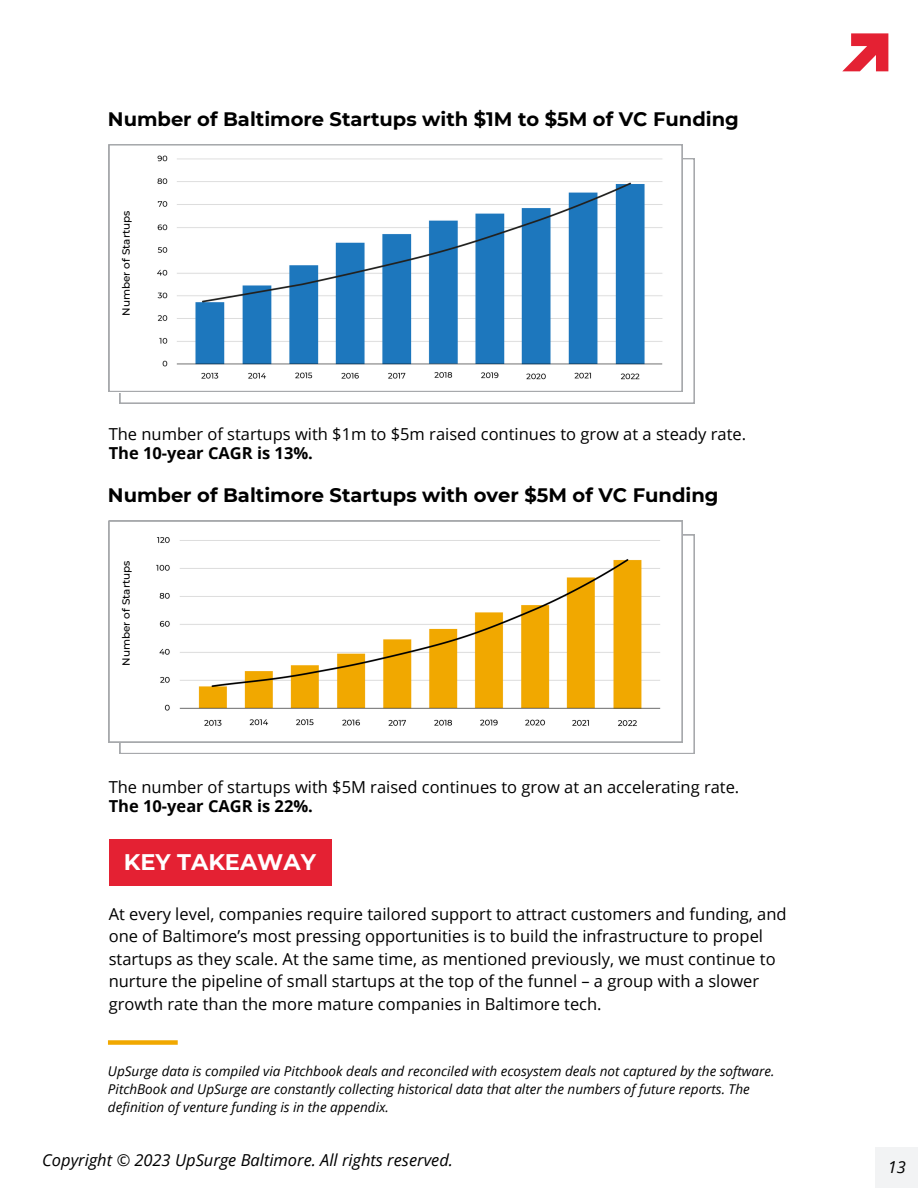
<style>
.page{position:relative;width:918px;height:1188px;background:#fff}
.page>*{position:absolute;margin:0;border:0;box-sizing:border-box;transform-origin:0 0}
.t1{font:700 22.5px "Montserrat";color:#fff}
.t2{font:700 19.5px "Montserrat";color:#000}
.t3{font:16.5px/22.5px "Open Sans";color:#000}
.t4{font:italic 16.5px "Open Sans";color:#000}
.t5{font:700 16.5px "Open Sans";color:#000}
.t6{font:italic 13.5px/18px "Open Sans";color:#000}
.t7{font:500 10.5px "Montserrat";color:#000}
</style>
<div class="page">
<svg style="left:842px;top:33px;width:46px;height:38px"></svg>
<div style="left:108px;top:1040px;width:70px;height:5px;background:#f1a800"></div>
<div style="left:109px;top:840px;width:222px;height:46px;background:#e42133"></div>
<svg style="left:120px;top:158px;width:575px;height:246px"></svg>
<svg style="left:109px;top:144px;width:573px;height:248px"></svg>
<img style="left:154px;top:153px;width:512px;height:231px">
<svg style="left:120px;top:535px;width:575px;height:219px"></svg>
<svg style="left:109px;top:521px;width:573px;height:221px"></svg>
<img style="left:152px;top:529px;width:512px;height:204px">
<div style="left:876px;top:1148px;width:42px;height:40px;background:#f2f3f4"></div>
<p class="t2" style="left:108px;top:107px;width:632px">Number of Baltimore Startups with $1M to $5M of VC Funding</p>
<p class="t7" style="left:120px;top:316px;width:107px;rotate:-90deg">Number of Startups</p>
<p class="t3" style="left:109px;top:422px;width:639px">The number of startups with $1m to $5m raised continues to grow at a steady rate.</p>
<p class="t5" style="left:109px;top:441px;width:206px">The 10-year CAGR is 13%.</p>
<p class="t2" style="left:108px;top:483px;width:612px">Number of Baltimore Startups with over $5M of VC Funding</p>
<p class="t7" style="left:120px;top:666px;width:107px;rotate:-90deg">Number of Startups</p>
<p class="t3" style="left:109px;top:775px;width:632px">The number of startups with $5M raised continues to grow at an accelerating rate.</p>
<p class="t5" style="left:109px;top:794px;width:206px">The 10-year CAGR is 22%.</p>
<h1 class="t1" style="left:124px;top:848px;width:194px">KEY TAKEAWAY</h1>
<p class="t3" style="left:109px;top:902px;width:679px">At every level, companies require tailored support to attract customers and funding, and one of Baltimore’s most pressing opportunities is to build the infrastructure to propel startups as they scale. At the same time, as mentioned previously, we must continue to nurture the pipeline of small startups at the top of the funnel – a group with a slower growth rate than the more mature companies in Baltimore tech.</p>
<p class="t6" style="left:108px;top:1062px;width:668px">UpSurge data is compiled via Pitchbook deals and reconciled with ecosystem deals not captured by the software.<br>PitchBook and UpSurge are constantly collecting historical data that alter the numbers of future reports. The definition of venture funding is in the appendix.</p>
<p class="t4" style="left:42px;top:1148px;width:412px">Copyright © 2023 UpSurge Baltimore. All rights reserved.</p>
<p class="t4" style="left:888px;top:1156px;width:20px">13</p>
</div>
